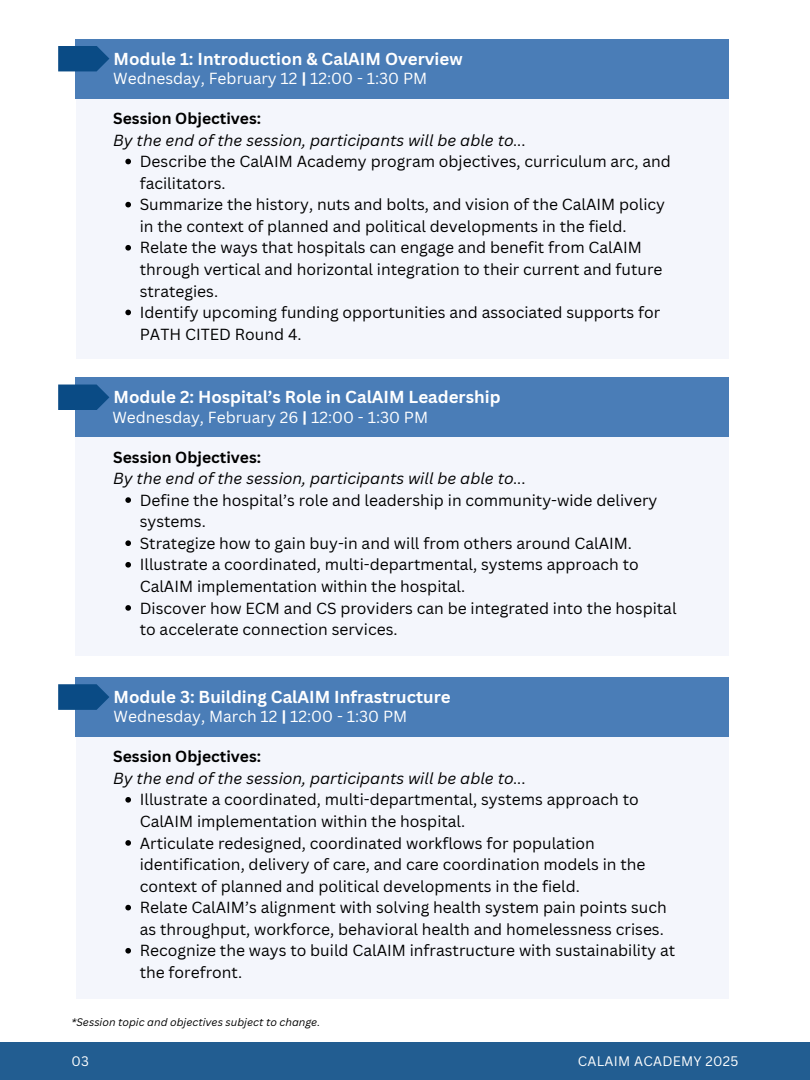
<style>
.page{position:relative;width:810px;height:1080px;background:#fff}
.page>*{position:absolute;margin:0;border:0;box-sizing:border-box;transform-origin:0 0}
.t1{font:700 16.88px "Canva Sans";color:#fff}
.t2{font:15.62px/21.6px "Canva Sans";color:#000}
.t3{font:italic 15.62px/21.6px "Canva Sans";color:#000}
.t4{font:15.62px "Canva Sans";color:#fff}
.t5{font:13.44px "Canva Sans";letter-spacing:.02em;color:#fff}
.t6{font:italic 10.62px "Canva Sans";color:#000}
.s1{font-weight:700}
.s2{font-weight:700;font-style:normal}
</style>
<div class="page">
<div style="left:0;top:1043px;width:810px;height:37px;background:#225d91"></div>
<div style="left:76px;top:677px;width:653px;height:322px;background:#f4f6fc"></div>
<div style="left:76px;top:677px;width:653px;height:60px;background:#4a7db7"></div>
<svg style="left:58px;top:684px;width:51px;height:26px"></svg>
<svg style="left:125px;top:797px;width:6px;height:6px"></svg>
<svg style="left:125px;top:840px;width:6px;height:6px"></svg>
<svg style="left:125px;top:905px;width:6px;height:5px"></svg>
<svg style="left:125px;top:948px;width:6px;height:6px"></svg>
<div style="left:76px;top:377px;width:653px;height:279px;background:#f4f6fc"></div>
<div style="left:76px;top:377px;width:653px;height:60px;background:#4a7db7"></div>
<svg style="left:58px;top:385px;width:51px;height:25px"></svg>
<svg style="left:125px;top:497px;width:6px;height:6px"></svg>
<svg style="left:125px;top:540px;width:6px;height:6px"></svg>
<svg style="left:125px;top:562px;width:6px;height:6px"></svg>
<svg style="left:125px;top:605px;width:6px;height:6px"></svg>
<div style="left:76px;top:39px;width:653px;height:320px;background:#f4f6fc"></div>
<div style="left:76px;top:39px;width:653px;height:60px;background:#4a7db7"></div>
<svg style="left:58px;top:46px;width:51px;height:25px"></svg>
<svg style="left:125px;top:159px;width:6px;height:5px"></svg>
<svg style="left:125px;top:202px;width:6px;height:5px"></svg>
<svg style="left:125px;top:245px;width:6px;height:6px"></svg>
<svg style="left:125px;top:310px;width:6px;height:5px"></svg>
<h2 class="t1" style="left:114px;top:47px;width:351px">Module 1: Introduction &amp; CalAIM Overview</h2>
<p class="t4" style="left:113px;top:67px;width:316px">Wednesday, February 12 <span class="s1">|</span> 12:00 - 1:30 PM</p>
<p class="t3" style="left:113px;top:107px;width:414px"><span class="s2">Session Objectives:<br></span>By the end of the session, participants will be able to...</p>
<p class="t2" style="left:140px;top:150px;width:533px">Describe the CalAIM Academy program objectives, curriculum arc, and facilitators.</p>
<p class="t2" style="left:140px;top:193px;width:527px">Summarize the history, nuts and bolts, and vision of the CalAIM policy in the context of planned and political developments in the field.</p>
<p class="t2" style="left:140px;top:237px;width:524px">Relate the ways that hospitals can engage and benefit from CalAIM through vertical and horizontal integration to their current and future strategies.</p>
<p class="t2" style="left:140px;top:301px;width:522px">Identify upcoming funding opportunities and associated supports for<br>PATH CITED Round 4.</p>
<h2 class="t1" style="left:113px;top:385px;width:389px">Module 2: Hospital’s Role in CalAIM Leadership</h2>
<p class="t4" style="left:112px;top:406px;width:317px">Wednesday, February 26 <span class="s1">|</span> 12:00 - 1:30 PM</p>
<p class="t3" style="left:113px;top:446px;width:414px"><span class="s2">Session Objectives:<br></span>By the end of the session, participants will be able to...</p>
<p class="t2" style="left:140px;top:489px;width:519px">Define the hospital’s role and leadership in community-wide delivery systems.</p>
<p class="t2" style="left:140px;top:532px;width:494px">Strategize how to gain buy-in and will from others around CalAIM.</p>
<h1 class="t2" style="left:140px;top:554px;width:500px">Illustrate a coordinated, multi-departmental, systems approach to<br>CalAIM implementation within the hospital.</h1>
<h2 class="t2" style="left:140px;top:597px;width:538px">Discover how ECM and CS providers can be integrated into the hospital to accelerate connection services.</h2>
<h2 class="t1" style="left:113px;top:685px;width:339px">Module 3: Building CalAIM Infrastructure</h2>
<p class="t4" style="left:113px;top:706px;width:295px">Wednesday, March 12 <span class="s1">|</span> 12:00 - 1:30 PM</p>
<p class="t3" style="left:113px;top:745px;width:414px"><span class="s2">Session Objectives:<br></span>By the end of the session, participants will be able to...</p>
<p class="t2" style="left:140px;top:789px;width:500px">Illustrate a coordinated, multi-departmental, systems approach to<br>CalAIM implementation within the hospital.</p>
<p class="t2" style="left:140px;top:832px;width:507px">Articulate redesigned, coordinated workflows for population identification, delivery of care, and care coordination models in the context of planned and political developments in the field.</p>
<h1 class="t2" style="left:140px;top:896px;width:529px">Relate CalAIM’s alignment with solving health system pain points such as throughput, workforce, behavioral health and homelessness crises.</h1>
<h2 class="t2" style="left:140px;top:940px;width:537px">Recognize the ways to build CalAIM infrastructure with sustainability at the forefront.</h2>
<p class="t6" style="left:71px;top:1014px;width:250px">*Session topic and objectives subject to change.</p>
<h1 class="t5" style="left:71px;top:1052px;width:19px">03</h1>
<h2 class="t5" style="left:578px;top:1052px;width:162px">CALAIM ACADEMY 2025</h2>
</div>
